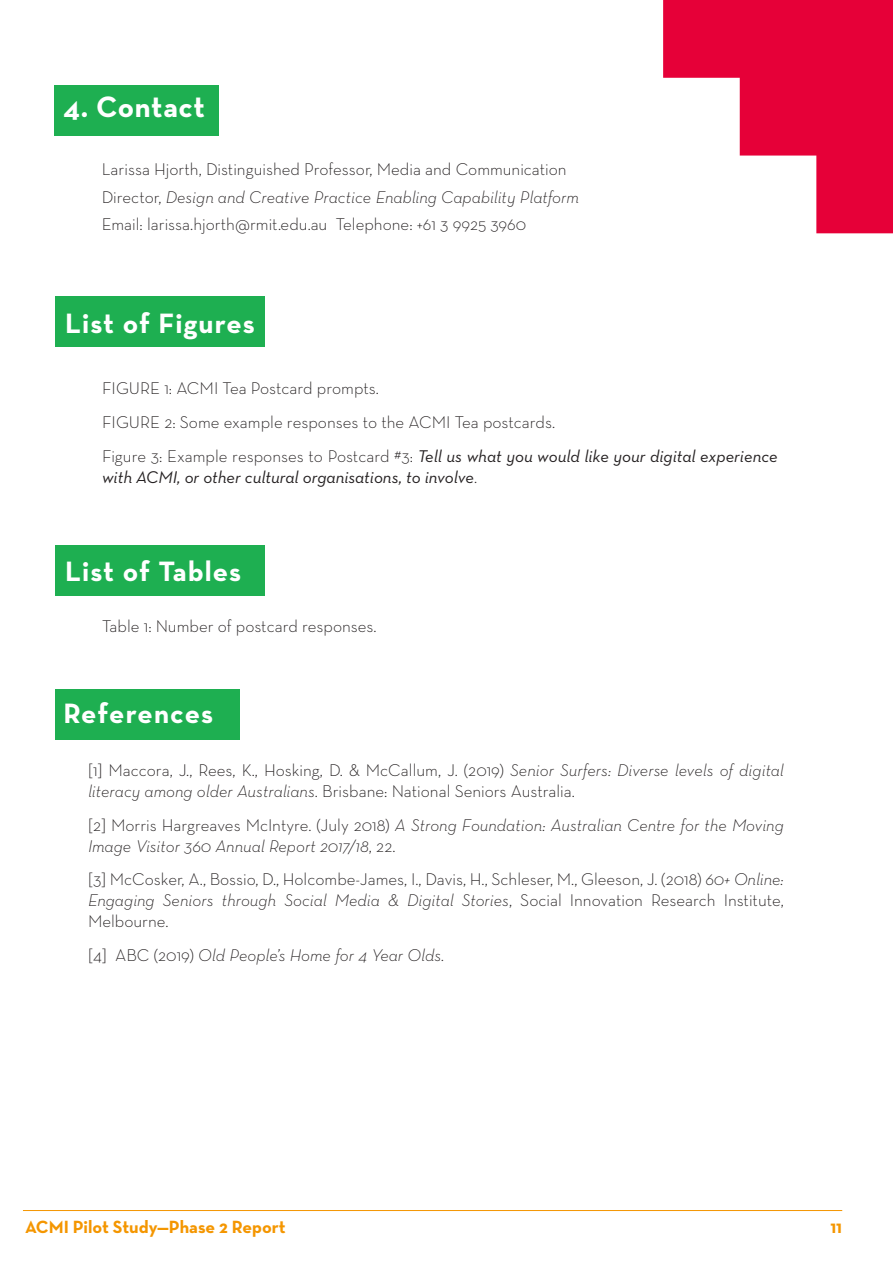
<style>
.page{position:relative;width:893px;height:1263px;background:#fff}
.page>*{position:absolute;margin:0;border:0;box-sizing:border-box;transform-origin:0 0}
.HEADER_1_2{font:700 30px "Neutra Text";letter-spacing:.02em;color:#fff}
.t1{font:700 28.5px "Neutra Text";letter-spacing:.035em;color:#fff}
.t2{font:700 18px "Neutra Text";color:#f49600}
.indented_neutra_body{font:300 17.25px/21px "Neutra Text";color:#231f20}
.use_this_body_text{font:300 17.25px "Neutra Text";color:#231f20}
.indented_neutra_body-2{font:italic 300 17.25px/21px "Neutra Text";color:#231f20}
.use_this_body_text-2{font:italic 17.25px/21px "Neutra Text";color:#231f20}
.use_this_body_text-3{font:italic 300 17.25px "Neutra Text";color:#231f20}
.s1{font-style:normal}
.s2{font-weight:300;font-style:normal}
.s3{font-style:italic}
</style>
<div class="page">
<hr style="left:23px;top:1210px;width:819px;height:1px;background:#f49600">
<div style="left:55px;top:689px;width:185px;height:51px;background:#1eaf51"></div>
<div style="left:55px;top:545px;width:209px;height:51px;background:#1eaf51"></div>
<div style="left:54px;top:85px;width:165px;height:50px;background:#1eaf51"></div>
<div style="left:55px;top:296px;width:209px;height:50px;background:#1eaf51"></div>
<svg style="left:663px;top:0;width:230px;height:233px;fill:#e60038"></svg>
<p class="HEADER_1_2" style="left:63px;top:89px;width:143px">4. Contact</p>
<p class="use_this_body_text" style="left:102px;top:159px;width:466px">Larissa Hjorth, Distinguished Professor, Media and Communication</p>
<p class="use_this_body_text-3" style="left:102px;top:186px;width:479px"><span class="s1">Director,</span> Design and Creative Practice Enabling Capability Platform</p>
<p class="use_this_body_text" style="left:102px;top:214px;width:426px">Email: larissa.hjorth@rmit.edu.au Telephone: +61 3 9925 3960</p>
<p class="t1" style="left:65px;top:306px;width:191px">List of Figures</p>
<p class="use_this_body_text" style="left:102px;top:378px;width:278px">FIGURE 1: ACMI Tea Postcard prompts.</p>
<p class="use_this_body_text" style="left:102px;top:411px;width:455px">FIGURE 2: Some example responses to the ACMI Tea postcards.</p>
<p class="use_this_body_text-2" style="left:102px;top:445px;width:677px"><span class="s2">Figure 3: Example responses to Postcard #3:</span> Tell us what you would like your digital experience with ACMI, or other cultural organisations, to involve<span class="s2">.</span></p>
<p class="t1" style="left:65px;top:553px;width:178px">List of Tables</p>
<p class="use_this_body_text" style="left:102px;top:615px;width:276px">Table 1: Number of postcard responses.</p>
<p class="t1" style="left:63px;top:695px;width:151px">References</p>
<p class="indented_neutra_body" style="left:88px;top:759px;width:697px">[1] Maccora, J., Rees, K., Hosking, D. &amp; McCallum, J. (2019) <span class="s3">Senior Surfers: Diverse levels of digital literacy among older Australians</span>. Brisbane: National Seniors Australia.</p>
<p class="indented_neutra_body-2" style="left:88px;top:814px;width:697px"><span class="s1">[2] Morris Hargreaves McIntyre. (July 2018)</span> A Strong Foundation: Australian Centre for the Moving<br>Image Visitor 360 Annual Report 2017/18<span class="s1">, 22.</span></p>
<p class="indented_neutra_body" style="left:88px;top:868px;width:697px;text-align:justify">[3] McCosker, A., Bossio, D., Holcombe-James, I., Davis, H., Schleser, M., Gleeson, J. (2018) <span class="s3">60+ Online:<br>Engaging Seniors through Social Media &amp; Digital Stories</span>, Social Innovation Research Institute, Melbourne.</p>
<p class="indented_neutra_body-2" style="left:88px;top:944px;width:358px"><span class="s1">[4] ABC (2019)</span> Old People’s Home for 4 Year Olds.</p>
<p class="t2" style="left:25px;top:1216px;width:262px">ACMI Pilot Study—Phase 2 Report</p>
<p class="t2" style="left:830px;top:1216px;width:13px">11</p>
</div>
